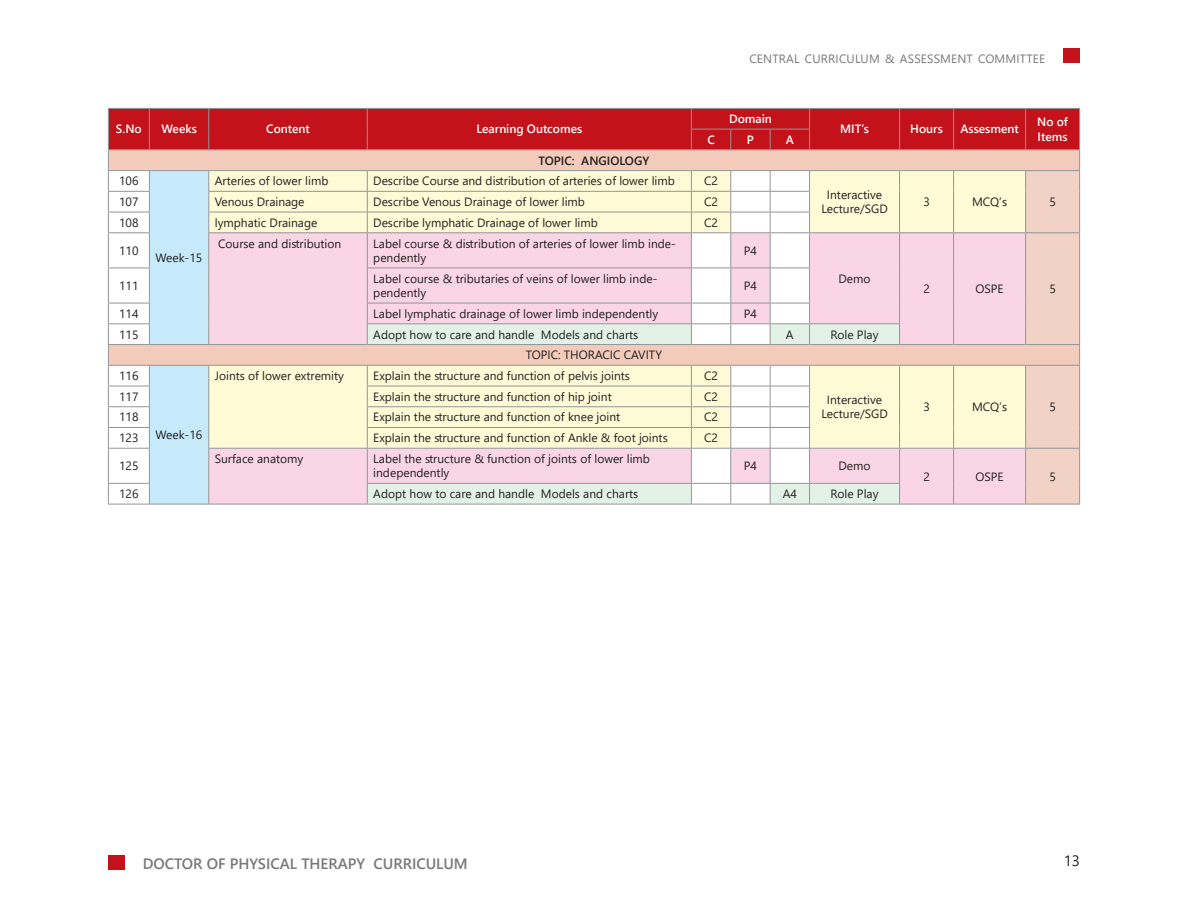
<style>
.page{position:relative;width:1188px;height:918px;background:#fff}
.page>*{position:absolute;margin:0;border:0;box-sizing:border-box;transform-origin:0 0}
.t1{font:600 15px "Segoe UI";color:#76787b}
.t2{font:15px "Segoe UI";color:#231f20}
.Table_Body_Left{font:12px/14.4px "Segoe UI";color:#231f20}
.Table_Body_Center{font:12px "Segoe UI";color:#231f20}
.Table_Heading_SemiBo{font:600 12px "Segoe UI";color:#fff}
.t3{font:12px "Segoe UI";letter-spacing:.015em;color:#76787b}
.Table_Heading_SemiBo-2{font:600 12px "Segoe UI";color:#231f20}
</style>
<div class="page">
<div style="left:1064px;top:49px;width:16px;height:14px;background:#c4121a"></div>
<div style="left:108px;top:855px;width:16px;height:14px;background:#c4121a"></div>
<hr style="left:731px;top:504px;width:39px;height:1px;background:#939598">
<hr style="left:810px;top:504px;width:90px;height:1px;background:#939598">
<hr style="left:770px;top:504px;width:40px;height:1px;background:#939598">
<hr style="left:367px;top:504px;width:324px;height:1px;background:#939598">
<hr style="left:691px;top:504px;width:40px;height:1px;background:#939598">
<svg style="left:108px;top:108px;width:972px;height:396px;background:#edcdc7"></svg>
<hr style="left:108px;top:504px;width:41px;height:1px;background:#939598">
<hr style="left:149px;top:504px;width:60px;height:1px;background:#939598">
<hr style="left:209px;top:504px;width:158px;height:1px;background:#939598">
<hr style="left:900px;top:504px;width:54px;height:1px;background:#939598">
<hr style="left:954px;top:504px;width:72px;height:1px;background:#939598">
<hr style="left:1026px;top:504px;width:54px;height:1px;background:#939598">
<p class="Table_Heading_SemiBo" style="left:116px;top:118px;width:27px">S.No</p>
<p class="Table_Heading_SemiBo" style="left:161px;top:118px;width:37px">Weeks</p>
<p class="Table_Heading_SemiBo" style="left:266px;top:118px;width:45px">Content</p>
<p class="Table_Heading_SemiBo" style="left:476px;top:118px;width:107px">Learning Outcomes</p>
<p class="Table_Heading_SemiBo-2" style="left:539px;top:149px;width:112px">TOPIC: ANGIOLOGY</p>
<p class="t3" style="left:749px;top:47px;width:297px">CENTRAL CURRICULUM &amp; ASSESSMENT COMMITTEE</p>
<p class="Table_Heading_SemiBo" style="left:729px;top:108px;width:44px">Domain</p>
<p class="Table_Heading_SemiBo" style="left:1037px;top:111px;width:32px">No of</p>
<p class="Table_Heading_SemiBo" style="left:840px;top:118px;width:30px">MIT’s</p>
<p class="Table_Heading_SemiBo" style="left:910px;top:118px;width:34px">Hours</p>
<p class="Table_Heading_SemiBo" style="left:960px;top:118px;width:60px">Assesment</p>
<p class="Table_Heading_SemiBo" style="left:707px;top:128px;width:9px">C</p>
<p class="Table_Heading_SemiBo" style="left:747px;top:128px;width:9px">P</p>
<p class="Table_Heading_SemiBo" style="left:786px;top:128px;width:10px">A</p>
<p class="Table_Heading_SemiBo" style="left:1038px;top:125px;width:31px">Items</p>
<p class="Table_Body_Left" style="left:119px;top:173px;width:21px">106</p>
<p class="Table_Body_Left" style="left:215px;top:173px;width:115px">Arteries of lower limb</p>
<p class="Table_Body_Left" style="left:373px;top:173px;width:303px">Describe Course and distribution of arteries of lower limb</p>
<p class="Table_Body_Center" style="left:704px;top:170px;width:15px">C2</p>
<p class="Table_Body_Center" style="left:827px;top:183px;width:57px">Interactive</p>
<p class="Table_Body_Center" style="left:821px;top:198px;width:68px">Lecture/SGD</p>
<p class="Table_Body_Left" style="left:119px;top:194px;width:21px">107</p>
<p class="Table_Body_Left" style="left:215px;top:194px;width:91px">Venous Drainage</p>
<p class="Table_Body_Left" style="left:373px;top:194px;width:213px">Describe Venous Drainage of lower limb</p>
<p class="Table_Body_Center" style="left:704px;top:190px;width:15px">C2</p>
<p class="Table_Body_Center" style="left:923px;top:190px;width:8px">3</p>
<p class="Table_Body_Center" style="left:972px;top:190px;width:37px">MCQ’s</p>
<p class="Table_Body_Center" style="left:1049px;top:190px;width:8px">5</p>
<p class="Table_Body_Left" style="left:119px;top:214px;width:21px">108</p>
<p class="Table_Body_Left" style="left:215px;top:214px;width:104px">lymphatic Drainage</p>
<p class="Table_Body_Left" style="left:373px;top:214px;width:226px">Describe lymphatic Drainage of lower limb</p>
<p class="Table_Body_Center" style="left:704px;top:211px;width:15px">C2</p>
<p class="Table_Body_Left" style="left:119px;top:242px;width:21px">110</p>
<p class="Table_Body_Left" style="left:218px;top:235px;width:125px">Course and distribution</p>
<p class="Table_Body_Left" style="left:373px;top:235px;width:304px">Label course &amp; distribution of arteries of lower limb inde&shy;pendently</p>
<p class="Table_Body_Center" style="left:744px;top:239px;width:15px">P4</p>
<p class="Table_Body_Left" style="left:155px;top:249px;width:48px">Week-15</p>
<p class="Table_Body_Left" style="left:373px;top:270px;width:286px">Label course &amp; tributaries of veins of lower limb inde&shy;pendently</p>
<p class="Table_Body_Center" style="left:744px;top:274px;width:15px">P4</p>
<p class="Table_Body_Center" style="left:839px;top:267px;width:34px">Demo</p>
<p class="Table_Body_Left" style="left:119px;top:277px;width:21px">111</p>
<p class="Table_Body_Center" style="left:923px;top:277px;width:8px">2</p>
<p class="Table_Body_Center" style="left:975px;top:277px;width:30px">OSPE</p>
<p class="Table_Body_Center" style="left:1049px;top:277px;width:8px">5</p>
<p class="Table_Body_Left" style="left:119px;top:305px;width:21px">114</p>
<p class="Table_Body_Left" style="left:373px;top:305px;width:286px">Label lymphatic drainage of lower limb independently</p>
<p class="Table_Body_Center" style="left:744px;top:302px;width:15px">P4</p>
<p class="Table_Body_Left" style="left:119px;top:326px;width:21px">115</p>
<p class="Table_Body_Left" style="left:373px;top:326px;width:267px">Adopt how to care and handle Models and charts</p>
<p class="Table_Body_Center" style="left:786px;top:323px;width:9px">A</p>
<p class="Table_Body_Center" style="left:831px;top:323px;width:49px">Role Play</p>
<p class="Table_Body_Left" style="left:526px;top:347px;width:138px">TOPIC: THORACIC CAVITY</p>
<p class="Table_Body_Left" style="left:119px;top:367px;width:21px">116</p>
<p class="Table_Body_Left" style="left:215px;top:367px;width:131px">Joints of lower extremity</p>
<p class="Table_Body_Left" style="left:373px;top:367px;width:258px">Explain the structure and function of pelvis joints</p>
<p class="Table_Body_Center" style="left:704px;top:364px;width:15px">C2</p>
<p class="Table_Body_Left" style="left:119px;top:388px;width:21px">117</p>
<p class="Table_Body_Left" style="left:373px;top:388px;width:240px">Explain the structure and function of hip joint</p>
<p class="Table_Body_Center" style="left:704px;top:385px;width:15px">C2</p>
<p class="Table_Body_Left" style="left:119px;top:409px;width:21px">118</p>
<p class="Table_Body_Left" style="left:373px;top:409px;width:248px">Explain the structure and function of knee joint</p>
<p class="Table_Body_Center" style="left:704px;top:406px;width:15px">C2</p>
<p class="Table_Body_Left" style="left:119px;top:430px;width:21px">123</p>
<p class="Table_Body_Left" style="left:373px;top:430px;width:296px">Explain the structure and function of Ankle &amp; foot joints</p>
<p class="Table_Body_Center" style="left:704px;top:427px;width:15px">C2</p>
<p class="Table_Body_Left" style="left:119px;top:458px;width:21px">125</p>
<p class="Table_Body_Center" style="left:827px;top:388px;width:57px">Interactive</p>
<p class="Table_Body_Center" style="left:821px;top:403px;width:68px">Lecture/SGD</p>
<p class="Table_Body_Left" style="left:155px;top:427px;width:48px">Week-16</p>
<p class="Table_Body_Left" style="left:215px;top:450px;width:90px">Surface anatomy</p>
<p class="Table_Body_Left" style="left:373px;top:450px;width:278px">Label the structure &amp; function of joints of lower limb independently</p>
<p class="Table_Body_Center" style="left:744px;top:455px;width:15px">P4</p>
<p class="Table_Body_Center" style="left:839px;top:455px;width:34px">Demo</p>
<p class="Table_Body_Left" style="left:119px;top:486px;width:21px">126</p>
<p class="Table_Body_Left" style="left:373px;top:486px;width:267px">Adopt how to care and handle Models and charts</p>
<p class="Table_Body_Center" style="left:783px;top:483px;width:16px">A4</p>
<p class="Table_Body_Center" style="left:831px;top:483px;width:49px">Role Play</p>
<p class="Table_Body_Center" style="left:923px;top:396px;width:8px">3</p>
<p class="Table_Body_Center" style="left:972px;top:396px;width:37px">MCQ’s</p>
<p class="Table_Body_Center" style="left:1049px;top:396px;width:8px">5</p>
<p class="Table_Body_Center" style="left:923px;top:465px;width:8px">2</p>
<p class="Table_Body_Center" style="left:975px;top:465px;width:30px">OSPE</p>
<p class="Table_Body_Center" style="left:1049px;top:465px;width:8px">5</p>
<p class="t1" style="left:143px;top:850px;width:326px">DOCTOR OF PHYSICAL THERAPY CURRICULUM</p>
<p class="t2" style="left:1064px;top:846px;width:18px">13</p>
</div>
